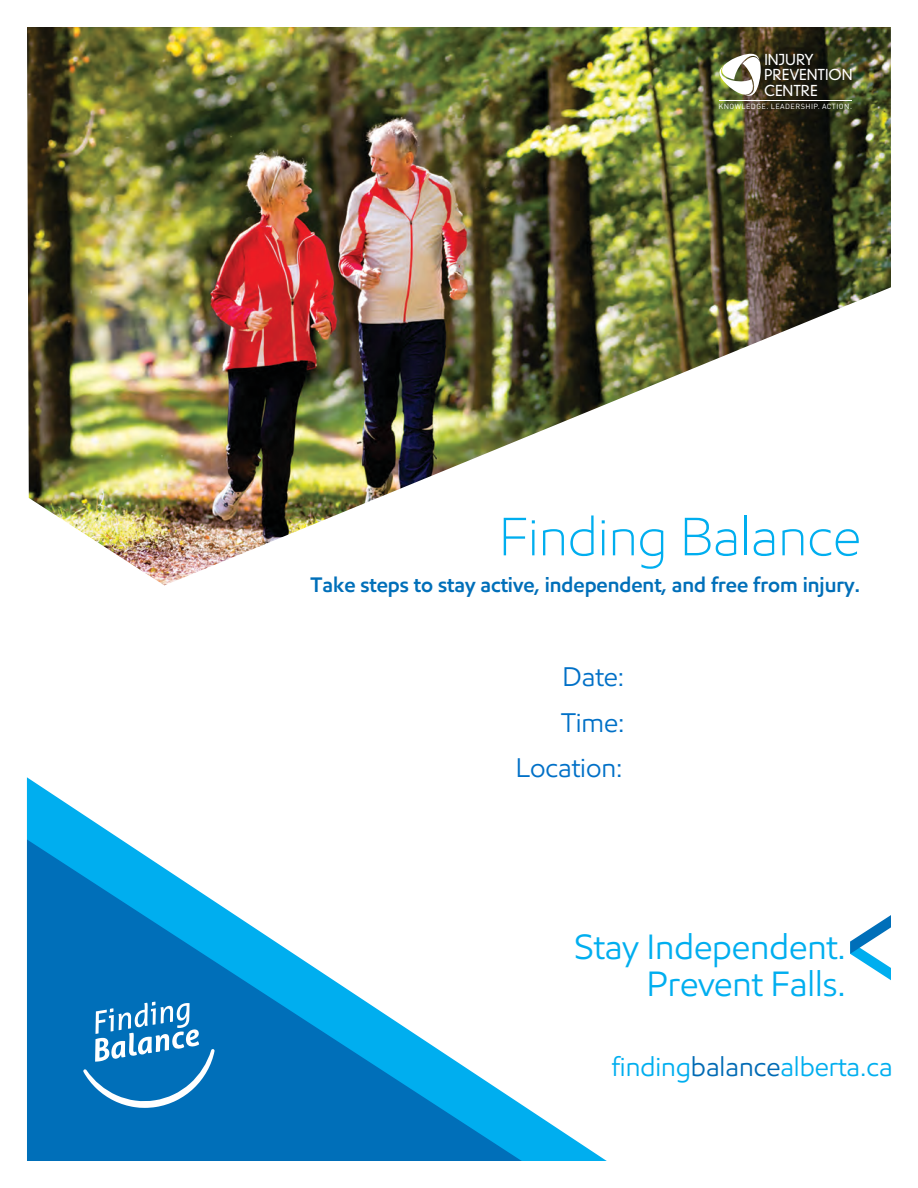
<style>
.page{position:relative;width:918px;height:1188px;background:#fff}
.page>*{position:absolute;margin:0;border:0;box-sizing:border-box;transform-origin:0 0}
.t1{font:300 54px "E Mprint W01";color:#00aeef}
.t2{font:35.25px/36.8px "E Mprint W01";color:#00aeef;text-align:right}
.t3{font:27px "E Mprint W01";color:#00aeef}
.t4{font:27px/45.5px "E Mprint W01";color:#0070c7;text-align:right}
.t5{font:600 21px "E Mprint W01";color:#006fb9}
.t6{font:300 14.7px/15.5px "DIN Neuzeit Grotesk Std";letter-spacing:-.005em;color:#fff}
.t7{font:7.35px "DIN Pro";letter-spacing:.06em;color:#fff}
.s1{color:#006ab4}
</style>
<div class="page">
<img style="left:27px;top:27px;width:864px;height:558px">
<svg style="left:27px;top:777px;width:580px;height:384px"></svg>
<svg style="left:27px;top:839px;width:495px;height:322px"></svg>
<svg style="left:83px;top:1002px;width:132px;height:106px;background:#318ac6"></svg>
<hr style="left:719px;top:100px;width:133px;height:1px;background:#fff">
<svg style="left:719px;top:52px;width:42px;height:45px"></svg>
<svg style="left:850px;top:915px;width:41px;height:65px"></svg>
<p class="t6" style="left:764px;top:53px;width:90px">INJURY<br>PREVENTION<br>CENTRE</p>
<p class="t7" style="left:718px;top:104px;width:135px">KNOWLEDGE. LEADERSHIP. ACTION.</p>
<h1 class="t1" style="left:499px;top:515px;width:363px">Finding Balance</h1>
<p class="t5" style="left:311px;top:577px;width:551px">Take steps to stay active, independent, and free from injury.</p>
<p class="t4" style="left:516px;top:657px;width:110px">Date:<br>Time:<br>Location:</p>
<h2 class="t2" style="left:574px;top:932px;width:273px">Stay Independent.<br>Prevent Falls.</h2>
<p class="t3" style="left:611px;top:1055px;width:283px">finding<span class="s1">balance</span>alberta.ca</p>
</div>
